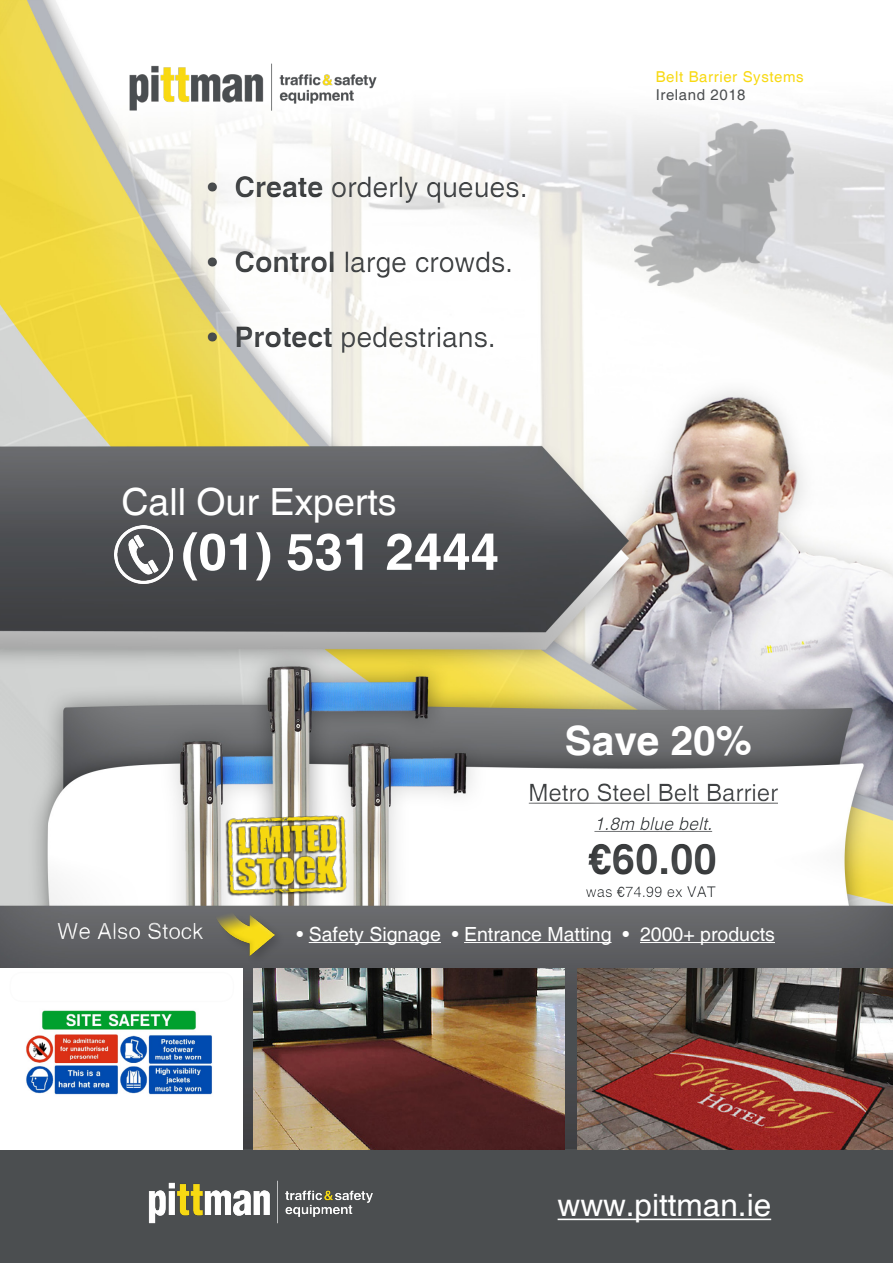
<style>
.page{position:relative;width:893px;height:1263px;background:#fff}
.page>*{position:absolute;margin:0;border:0;box-sizing:border-box;transform-origin:0 0}
.t1{font:700 51px "Helvetica";color:#fff}
.t2{font:700 42px "Helvetica";color:#4b4e50}
.t3{font:700 40.5px "Helvetica";color:#fff}
.t4{font:37.5px "Helvetica";color:#fff}
.t5{font:31.5px "Helvetica";color:#fff}
.t6{font:28.5px "Helvetica";color:#4b4e50}
.t7{font:24px "Helvetica";color:#4b4e50}
.t8{font:22.5px "Helvetica";color:#fff}
.t9{font:19.5px "Helvetica";color:#fff}
.t10{font:italic 18px "Helvetica";color:#4b4e50}
.t11{font:15px "Helvetica";letter-spacing:.04em;color:#f8d912}
.t12{font:15px "Helvetica";color:#4b4e50}
.t13{font:15px "Helvetica";letter-spacing:.04em;color:#4b4e50}
.s1{font-weight:700}
</style>
<div class="page">
<img style="left:0;top:0;width:893px;height:1149px">
<div style="left:193px;top:157px;width:347px;height:214px;background:#000;opacity:.5"></div>
<div style="left:0;top:1149px;width:893px;height:114px;background:#4b4e50"></div>
<img style="left:100px;top:58px;width:300px;height:62px">
<img style="left:115px;top:526px;width:57px;height:58px">
<hr style="left:558px;top:1218px;width:213px;height:2px;background:#fff">
<img style="left:148px;top:1180px;width:225px;height:44px">
<div style="left:514px;top:774px;width:278px;height:64px;background:#000;opacity:.5"></div>
<div style="left:573px;top:877px;width:156px;height:33px;background:#000;opacity:.5"></div>
<img style="left:254px;top:968px;width:311px;height:182px">
<div style="left:0;top:968px;width:242px;height:182px;background:#fff"></div>
<img style="left:26px;top:1010px;width:186px;height:85px">
<img style="left:578px;top:968px;width:315px;height:182px">
<div style="left:43px;top:913px;width:175px;height:45px;background:#606165"></div>
<hr style="left:309px;top:942px;width:132px;height:1px;background:#fff">
<hr style="left:464px;top:942px;width:147px;height:1px;background:#fff">
<hr style="left:640px;top:942px;width:135px;height:1px;background:#fff">
<img style="left:635px;top:122px;width:159px;height:163px">
<div style="left:216px;top:912px;width:70px;height:55px;background:#000;opacity:.2"></div>
<img style="left:211px;top:898px;width:63px;height:58px">
<div style="left:573px;top:827px;width:159px;height:61px;background:#000;opacity:.5"></div>
<div style="left:13px;top:968px;width:217px;height:31px;border:2px solid #fff;border-radius:12px"></div>
<img style="left:217px;top:808px;width:139px;height:98px">
<div style="left:10px;top:972px;width:223px;height:29px;background:#fff;border-radius:12px"></div>
<div style="left:9px;top:971px;width:225px;height:31px;border:2px solid #000;border-radius:12px"></div>
<p class="t6" style="left:208px;top:171px;width:322px"><span class="s1">• Create</span> orderly queues.</p>
<p class="t6" style="left:208px;top:246px;width:307px"><span class="s1">• Control</span> large crowds.</p>
<p class="t6" style="left:208px;top:321px;width:290px"><span class="s1">• Protect</span> pedestrians.</p>
<h3 class="t4" style="left:121px;top:480px;width:277px">Call Our Experts</h3>
<h1 class="t1" style="left:181px;top:521px;width:319px">(01) 531 2444</h1>
<p class="t11" style="left:656px;top:68px;width:150px">Belt Barrier Systems</p>
<p class="t13" style="left:656px;top:86px;width:91px">Ireland 2018</p>
<h3 class="t3" style="left:565px;top:715px;width:188px">Save 20%</h3>
<p class="t7" style="left:529px;top:778px;width:251px">Metro Steel Belt Barrier</p>
<p class="t10" style="left:594px;top:813px;width:125px">1.8m blue belt.</p>
<h2 class="t2" style="left:588px;top:833px;width:130px">€60.00</h2>
<p class="t12" style="left:586px;top:883px;width:132px">was €74.99 ex VAT</p>
<p class="t8" style="left:57px;top:918px;width:148px">We Also Stock</p>
<p class="t9" style="left:296px;top:922px;width:480px">• Safety Signage • Entrance Matting • 2000+ products</p>
<p class="t5" style="left:558px;top:1187px;width:215px">www.pittman.ie</p>
</div>
